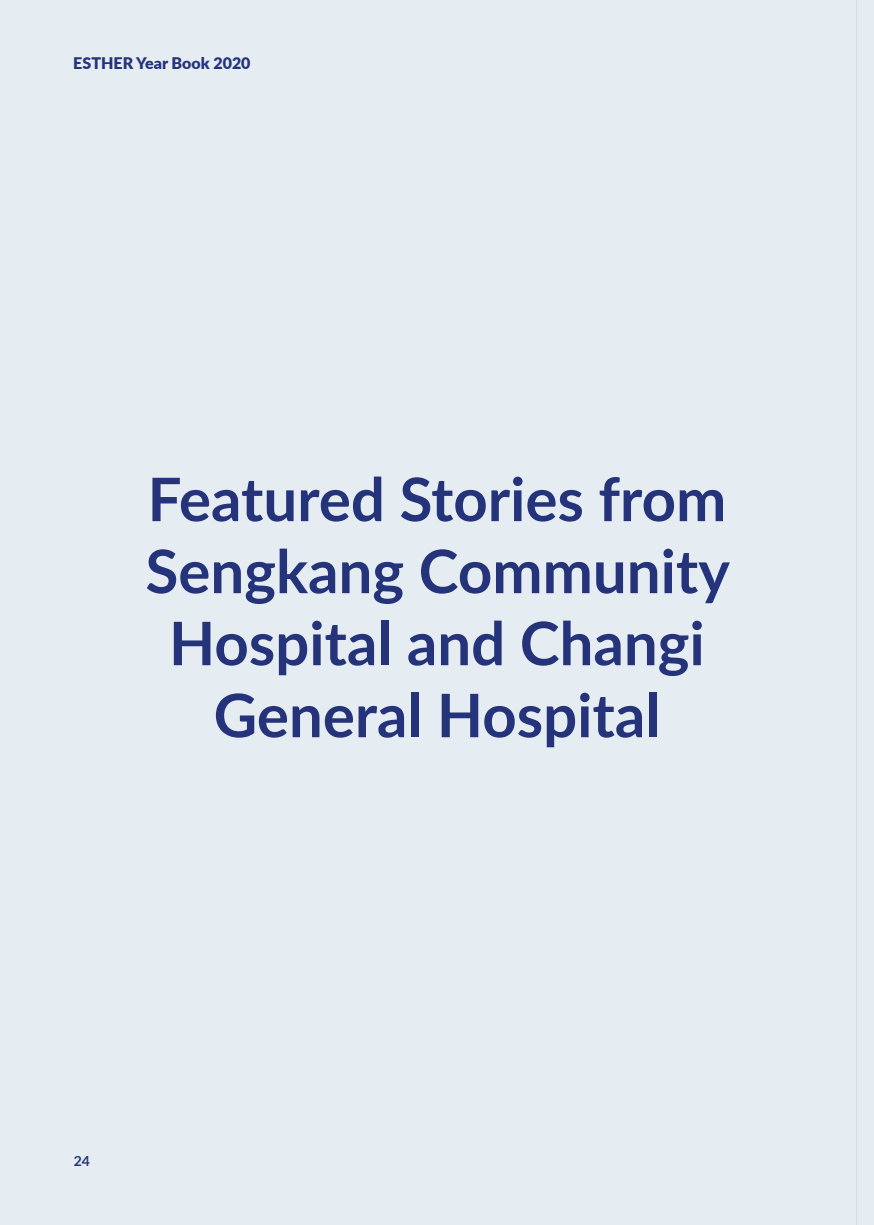
<style>
.page{position:relative;width:874px;height:1225px;background:#fff}
.page>*{position:absolute;margin:0;border:0;box-sizing:border-box;transform-origin:0 0}
.t1{font:700 60px/72px "Lato";color:#25347a;text-align:center}
.t2{font:900 16px "Lato";color:#25347a}
.t3{font:700 14px "Lato";color:#25347a}
</style>
<div class="page">
<div style="left:856px;top:0;width:17px;height:1225px;background:#e6edf2"></div>
<div style="left:0;top:0;width:856px;height:1225px;background:#e6edf2"></div>
<p class="t2" style="left:73px;top:51px;width:179px">ESTHER Year Book 2020</p>
<p class="t1" style="left:145px;top:461px;width:585px">Featured Stories from<br>Sengkang Community<br>Hospital and Changi<br>General Hospital</p>
<p class="t3" style="left:74px;top:1150px;width:18px">24</p>
</div>
